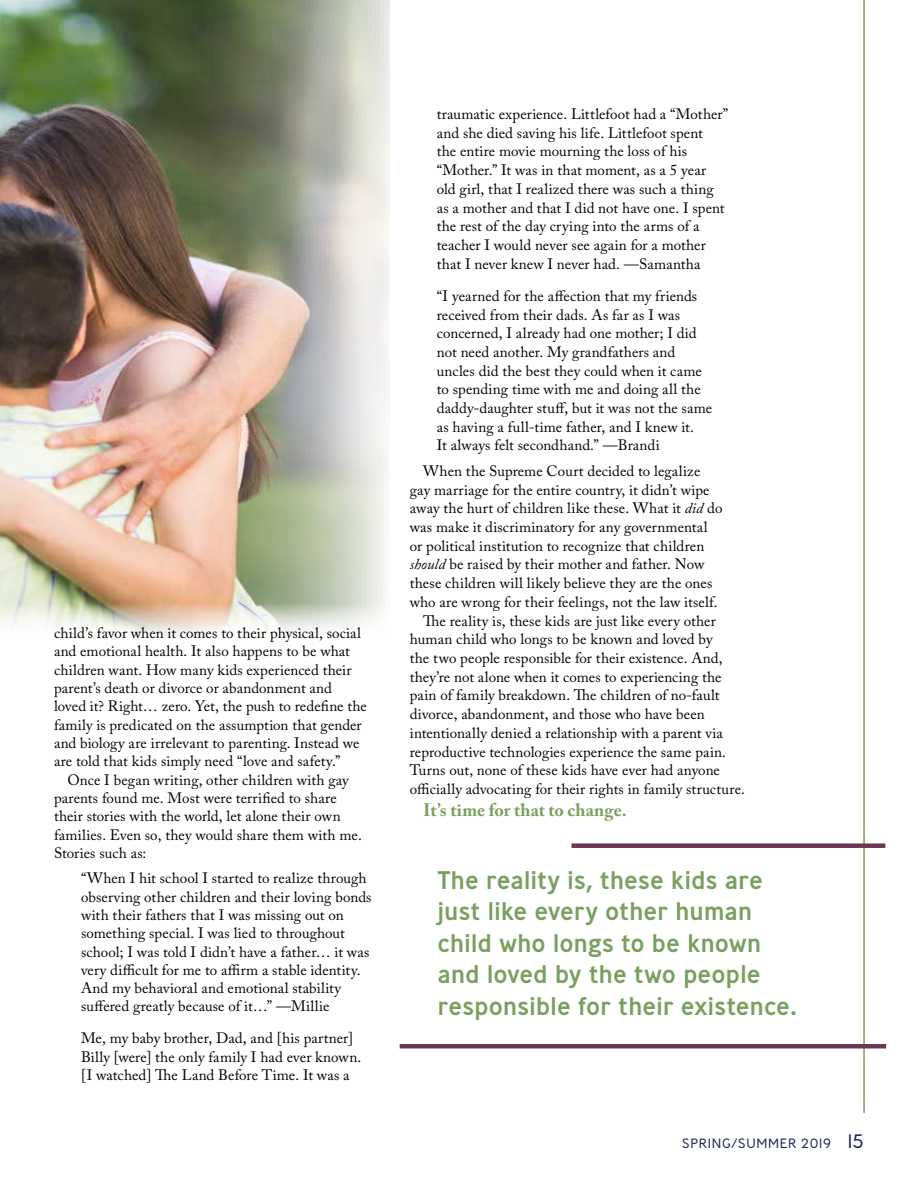
<style>
.page{position:relative;width:918px;height:1188px;background:#fff}
.page>*{position:absolute;margin:0;border:0;box-sizing:border-box;transform-origin:0 0}
.t1{font:500 25.5px/31.5px "Ministry";letter-spacing:-.005em;color:#7a9f5e}
.t2{font:700 18px "Adobe Caslon Pro";color:#7a9f5e}
.t3{font:15px/18.3px "Adobe Caslon Pro";letter-spacing:.005em;color:#000}
.t4{font:300 13.5px "Ministry";letter-spacing:.05em;color:#1f2957}
.s1{font-style:italic}
.s2{font-size:19.5px}
</style>
<div class="page">
<img style="left:0;top:0;width:390px;height:635px">
<hr style="left:863px;top:0;width:2px;height:1113px;background:#7a9f5e">
<div style="left:572px;top:843px;width:313px;height:5px;background:#6d3655"></div>
<hr style="left:400px;top:1044px;width:486px;height:4px;background:#6d3655">
<p class="t3" style="left:54px;top:624px;width:315px">child’s favor when it comes to their physical, social and emotional health. It also happens to be what children want. How many kids experienced their parent’s death or divorce or abandonment and loved it? Right… zero. Yet, the push to redefine the family is predicated on the assumption that gender and biology are irrelevant to parenting. Instead we are told that kids simply need “love and safety.”</p>
<p class="t3" style="left:54px;top:770px;width:309px;text-indent:14px">Once I began writing, other children with gay parents found me. Most were terrified to share their stories with the world, let alone their own families. Even so, they would share them with me.<br>Stories such as:</p>
<p class="t3" style="left:81px;top:869px;width:292px">“When I hit school I started to realize through observing other children and their loving bonds with their fathers that I was missing out on something special. I was lied to throughout school; I was told I didn’t have a father… it was very difficult for me to affirm a stable identity.<br>And my behavioral and emotional stability suffered greatly because of it…” —Millie</p>
<p class="t3" style="left:81px;top:1029px;width:282px">Me, my baby brother, Dad, and [his partner]<br>Billy [were] the only family I had ever known. [I watched] The Land Before Time. It was a</p>
<p class="t3" style="left:437px;top:104px;width:293px;line-height:18.8px">traumatic experience. Littlefoot had a “Mother” and she died saving his life. Littlefoot spent<br>the entire movie mourning the loss of his “Mother.” It was in that moment, as a 5 year old girl, that I realized there was such a thing as a mother and that I did not have one. I spent the rest of the day crying into the arms of a teacher I would never see again for a mother that I never knew I never had. —Samantha</p>
<p class="t3" style="left:437px;top:286px;width:277px;line-height:18.8px">“I yearned for the affection that my friends received from their dads. As far as I was concerned, I already had one mother; I did not need another. My grandfathers and uncles did the best they could when it came to spending time with me and doing all the daddy-daughter stuff, but it was not the same as having a full-time father, and I knew it.<br>It always felt secondhand.” —Brandi</p>
<p class="t3" style="left:423px;top:462px;width:279px">When the Supreme Court decided to legalize</p>
<p class="t3" style="left:410px;top:480px;width:301px">gay marriage for the entire country, it didn’t wipe</p>
<p class="t3" style="left:410px;top:499px;width:314px">away the hurt of children like these. What it <span class="s1">did</span> do</p>
<p class="t3" style="left:410px;top:518px;width:299px">was make it discriminatory for any governmental</p>
<p class="t3" style="left:410px;top:536px;width:296px">or political institution to recognize that children</p>
<p class="t3" style="left:410px;top:555px;width:296px"><span class="s1">should</span> be raised by their mother and father. Now</p>
<p class="t3" style="left:410px;top:574px;width:304px">these children will likely believe they are the ones</p>
<p class="t3" style="left:410px;top:593px;width:309px">who are wrong for their feelings, not the law itself.</p>
<p class="t3" style="left:423px;top:611px;width:294px">The reality is, these kids are just like every other</p>
<p class="t3" style="left:410px;top:630px;width:304px">human child who longs to be known and loved by</p>
<p class="t3" style="left:410px;top:649px;width:314px">the two people responsible for their existence. And,</p>
<p class="t3" style="left:410px;top:667px;width:313px">they’re not alone when it comes to experiencing the</p>
<p class="t3" style="left:410px;top:686px;width:311px">pain of family breakdown. The children of no-fault</p>
<p class="t3" style="left:410px;top:705px;width:296px">divorce, abandonment, and those who have been</p>
<p class="t3" style="left:410px;top:723px;width:315px">intentionally denied a relationship with a parent via</p>
<p class="t3" style="left:410px;top:742px;width:318px">reproductive technologies experience the same pain.</p>
<p class="t3" style="left:410px;top:761px;width:312px">Turns out, none of these kids have ever had anyone</p>
<p class="t3" style="left:410px;top:780px;width:337px">officially advocating for their rights in family structure.</p>
<p class="t2" style="left:423px;top:800px;width:205px">It’s time for that to change.</p>
<h1 class="t1" style="left:437px;top:864px;width:362px">The reality is, these kids are just like every other human child who longs to be known and loved by the two people responsible for their existence.</h1>
<p class="t4" style="left:682px;top:1134px;width:183px">SPRING/SUMMER 2019 <span class="s2">15</span></p>
</div>
